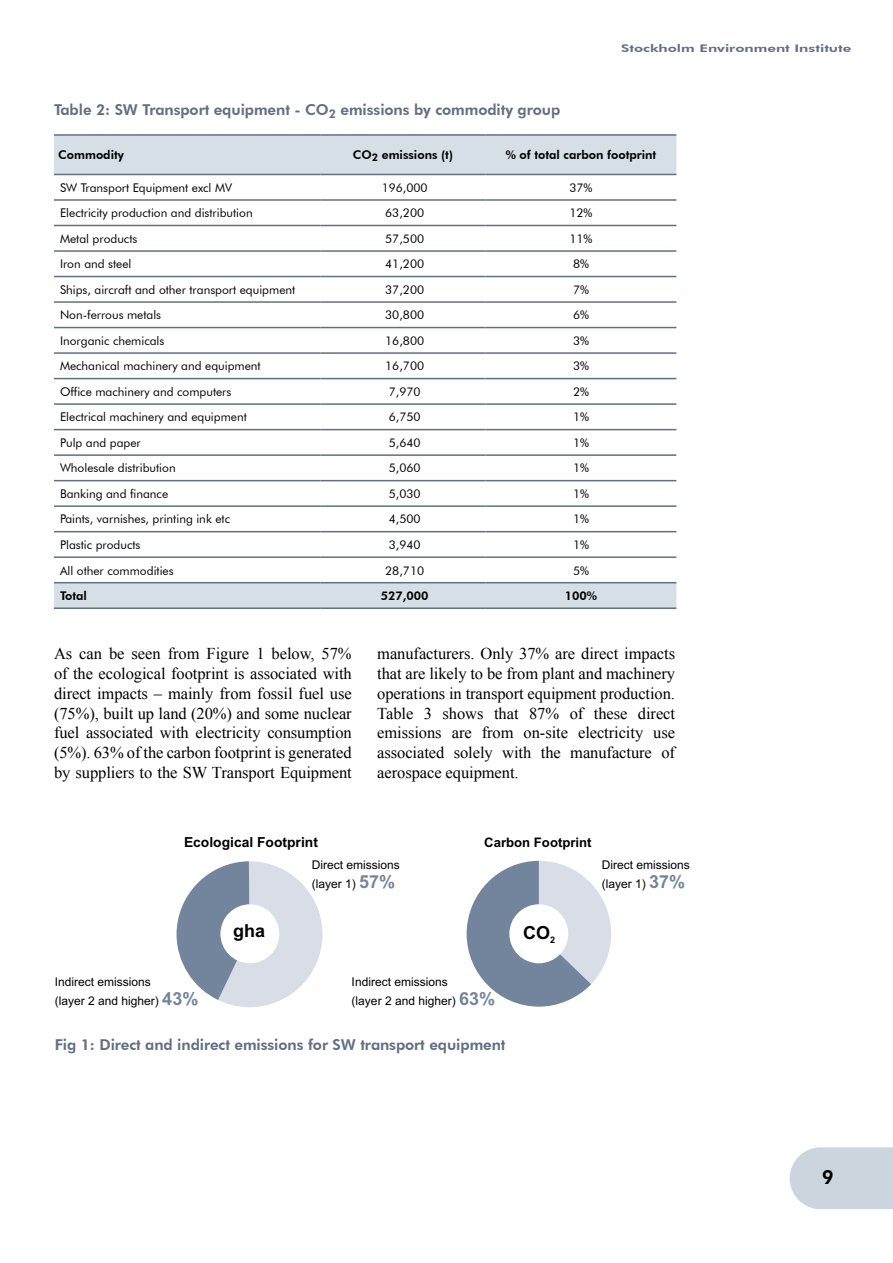
<style>
.page{position:relative;width:893px;height:1263px;background:#fff}
.page>*{position:absolute;margin:0;border:0;box-sizing:border-box;transform-origin:0 0}
.t1{font:800 19.5px "Futura BT";color:#000}
.t2{font:700 18px "Arial";color:#000}
.t3{font:16.5px/19.8px "Times New Roman";letter-spacing:-.005em;color:#000;text-align:justify}
.t4{font:800 15px "Futura BT";letter-spacing:-.005em;color:#616f85}
.t5{font:700 13.8px "Arial";color:#000}
.t6{font:700 13.2px "Arial";color:#000}
.t7{font:12px "Futura BT";color:#000}
.t8{font:12px/18.9px "Arial";color:#000}
.t9{font:800 12px "Futura BT";color:#000}
.t10{font:800 10.5px "Futura BT";color:#616f85;scale:1.43 1}
.s1{font-weight:700;font-size:18px;color:#72859d}
</style>
<div class="page">
<svg style="left:790px;top:1147px;width:103px;height:62px;background:#cfd7df"></svg>
<svg style="left:54px;top:136px;width:622px;height:471px"></svg>
<hr style="left:54px;top:199px;width:266px;height:2px;background:#616f85">
<hr style="left:320px;top:199px;width:166px;height:2px;background:#616f85">
<hr style="left:486px;top:199px;width:190px;height:2px;background:#616f85">
<hr style="left:54px;top:225px;width:266px;height:1px;background:#616f85">
<hr style="left:320px;top:225px;width:166px;height:1px;background:#616f85">
<hr style="left:486px;top:225px;width:190px;height:1px;background:#616f85">
<hr style="left:54px;top:250px;width:266px;height:2px;background:#616f85">
<hr style="left:320px;top:250px;width:166px;height:2px;background:#616f85">
<hr style="left:486px;top:250px;width:190px;height:2px;background:#616f85">
<hr style="left:54px;top:276px;width:266px;height:1px;background:#616f85">
<hr style="left:320px;top:276px;width:166px;height:1px;background:#616f85">
<hr style="left:486px;top:276px;width:190px;height:1px;background:#616f85">
<hr style="left:54px;top:301px;width:266px;height:2px;background:#616f85">
<hr style="left:320px;top:301px;width:166px;height:2px;background:#616f85">
<hr style="left:486px;top:301px;width:190px;height:2px;background:#616f85">
<hr style="left:54px;top:327px;width:266px;height:1px;background:#616f85">
<hr style="left:320px;top:327px;width:166px;height:1px;background:#616f85">
<hr style="left:486px;top:327px;width:190px;height:1px;background:#616f85">
<hr style="left:54px;top:352px;width:266px;height:2px;background:#616f85">
<hr style="left:320px;top:352px;width:166px;height:2px;background:#616f85">
<hr style="left:486px;top:352px;width:190px;height:2px;background:#616f85">
<hr style="left:54px;top:378px;width:266px;height:1px;background:#616f85">
<hr style="left:320px;top:378px;width:166px;height:1px;background:#616f85">
<hr style="left:486px;top:378px;width:190px;height:1px;background:#616f85">
<hr style="left:54px;top:403px;width:266px;height:2px;background:#616f85">
<hr style="left:320px;top:403px;width:166px;height:2px;background:#616f85">
<hr style="left:486px;top:403px;width:190px;height:2px;background:#616f85">
<hr style="left:54px;top:429px;width:266px;height:1px;background:#616f85">
<hr style="left:320px;top:429px;width:166px;height:1px;background:#616f85">
<hr style="left:486px;top:429px;width:190px;height:1px;background:#616f85">
<hr style="left:54px;top:454px;width:266px;height:2px;background:#616f85">
<hr style="left:320px;top:454px;width:166px;height:2px;background:#616f85">
<hr style="left:486px;top:454px;width:190px;height:2px;background:#616f85">
<hr style="left:54px;top:480px;width:266px;height:1px;background:#616f85">
<hr style="left:320px;top:480px;width:166px;height:1px;background:#616f85">
<hr style="left:486px;top:480px;width:190px;height:1px;background:#616f85">
<hr style="left:54px;top:505px;width:266px;height:2px;background:#616f85">
<hr style="left:320px;top:505px;width:166px;height:2px;background:#616f85">
<hr style="left:486px;top:505px;width:190px;height:2px;background:#616f85">
<hr style="left:54px;top:531px;width:266px;height:1px;background:#616f85">
<hr style="left:320px;top:531px;width:166px;height:1px;background:#616f85">
<hr style="left:486px;top:531px;width:190px;height:1px;background:#616f85">
<hr style="left:54px;top:556px;width:266px;height:2px;background:#616f85">
<hr style="left:320px;top:556px;width:166px;height:2px;background:#616f85">
<hr style="left:486px;top:556px;width:190px;height:2px;background:#616f85">
<hr style="left:54px;top:582px;width:266px;height:1px;background:#616f85">
<hr style="left:320px;top:582px;width:166px;height:1px;background:#616f85">
<hr style="left:486px;top:582px;width:190px;height:1px;background:#616f85">
<hr style="left:54px;top:607px;width:266px;height:2px;background:#616f85">
<hr style="left:320px;top:607px;width:166px;height:2px;background:#616f85">
<hr style="left:486px;top:607px;width:190px;height:2px;background:#616f85">
<hr style="left:54px;top:134px;width:266px;height:2px;background:#616f85">
<hr style="left:320px;top:134px;width:166px;height:2px;background:#616f85">
<hr style="left:486px;top:134px;width:190px;height:2px;background:#616f85">
<hr style="left:54px;top:174px;width:266px;height:1px;background:#616f85">
<hr style="left:320px;top:174px;width:166px;height:1px;background:#616f85">
<hr style="left:486px;top:174px;width:190px;height:1px;background:#616f85">
<svg style="left:177px;top:861px;width:145px;height:146px"></svg>
<svg style="left:467px;top:861px;width:144px;height:146px"></svg>
<div style="left:220px;top:904px;width:59px;height:59px;background:#fff;border-radius:50%"></div>
<div style="left:509px;top:904px;width:59px;height:59px;background:#fff;border-radius:50%"></div>
<p class="t4" style="left:54px;top:100px;width:508px">Table 2: SW Transport equipment - CO<sub>2</sub> emissions by commodity group</p>
<p class="t10" style="left:621px;top:42px;width:163px">Stockholm Environment Institute</p>
<p class="t9" style="left:58px;top:148px;width:67px">Commodity</p>
<p class="t9" style="left:353px;top:148px;width:102px">CO<sub>2</sub> emissions (t)</p>
<p class="t9" style="left:506px;top:148px;width:152px">% of total carbon footprint</p>
<p class="t7" style="left:60px;top:180px;width:174px">SW Transport Equipment excl MV</p>
<p class="t7" style="left:382px;top:180px;width:48px">196,000</p>
<p class="t7" style="left:569px;top:180px;width:25px">37%</p>
<p class="t7" style="left:60px;top:206px;width:194px">Electricity production and distribution</p>
<p class="t7" style="left:385px;top:206px;width:40px">63,200</p>
<p class="t7" style="left:569px;top:206px;width:25px">12%</p>
<p class="t7" style="left:60px;top:231px;width:79px">Metal products</p>
<p class="t7" style="left:385px;top:231px;width:40px">57,500</p>
<p class="t7" style="left:569px;top:231px;width:25px">11%</p>
<p class="t7" style="left:60px;top:257px;width:73px">Iron and steel</p>
<p class="t7" style="left:385px;top:257px;width:40px">41,200</p>
<p class="t7" style="left:573px;top:257px;width:17px">8%</p>
<p class="t7" style="left:60px;top:282px;width:237px">Ships, aircraft and other transport equipment</p>
<p class="t7" style="left:385px;top:282px;width:40px">37,200</p>
<p class="t7" style="left:573px;top:282px;width:17px">7%</p>
<p class="t7" style="left:60px;top:308px;width:103px">Non-ferrous metals</p>
<p class="t7" style="left:385px;top:308px;width:40px">30,800</p>
<p class="t7" style="left:573px;top:308px;width:17px">6%</p>
<p class="t7" style="left:60px;top:333px;width:106px">Inorganic chemicals</p>
<p class="t7" style="left:385px;top:333px;width:40px">16,800</p>
<p class="t7" style="left:573px;top:333px;width:17px">3%</p>
<p class="t7" style="left:60px;top:359px;width:202px">Mechanical machinery and equipment</p>
<p class="t7" style="left:385px;top:359px;width:40px">16,700</p>
<p class="t7" style="left:573px;top:359px;width:17px">3%</p>
<p class="t7" style="left:60px;top:384px;width:173px">Office machinery and computers</p>
<p class="t7" style="left:389px;top:384px;width:33px">7,970</p>
<p class="t7" style="left:573px;top:384px;width:17px">2%</p>
<p class="t7" style="left:60px;top:410px;width:188px">Electrical machinery and equipment</p>
<p class="t7" style="left:389px;top:410px;width:33px">6,750</p>
<p class="t7" style="left:573px;top:410px;width:17px">1%</p>
<p class="t7" style="left:60px;top:435px;width:82px">Pulp and paper</p>
<p class="t7" style="left:389px;top:435px;width:33px">5,640</p>
<p class="t7" style="left:573px;top:435px;width:17px">1%</p>
<p class="t7" style="left:60px;top:461px;width:117px">Wholesale distribution</p>
<p class="t7" style="left:389px;top:461px;width:33px">5,060</p>
<p class="t7" style="left:573px;top:461px;width:17px">1%</p>
<p class="t7" style="left:60px;top:486px;width:110px">Banking and finance</p>
<p class="t7" style="left:389px;top:486px;width:33px">5,030</p>
<p class="t7" style="left:573px;top:486px;width:17px">1%</p>
<p class="t7" style="left:60px;top:512px;width:172px">Paints, varnishes, printing ink etc</p>
<p class="t7" style="left:389px;top:512px;width:33px">4,500</p>
<p class="t7" style="left:573px;top:512px;width:17px">1%</p>
<p class="t7" style="left:60px;top:537px;width:82px">Plastic products</p>
<p class="t7" style="left:389px;top:537px;width:33px">3,940</p>
<p class="t7" style="left:573px;top:537px;width:17px">1%</p>
<p class="t7" style="left:60px;top:563px;width:115px">All other commodities</p>
<p class="t7" style="left:385px;top:563px;width:40px">28,710</p>
<p class="t7" style="left:573px;top:563px;width:17px">5%</p>
<p class="t9" style="left:60px;top:588px;width:29px">Total</p>
<p class="t9" style="left:381px;top:588px;width:49px">527,000</p>
<p class="t9" style="left:565px;top:588px;width:34px">100%</p>
<p class="t3" style="left:54px;top:643px;width:299px">As can be seen from Figure 1 below, 57% of the ecological footprint is associated with direct impacts – mainly from fossil fuel use (75%), built up land (20%) and some nuclear fuel associated with electricity consumption (5%). 63% of the carbon footprint is generated by suppliers to the SW Transport Equipment</p>
<p class="t3" style="left:377px;top:643px;width:299px">manufacturers. Only 37% are direct impacts that are likely to be from plant and machinery operations in transport equipment production.<br>Table 3 shows that 87% of these direct emissions are from on-site electricity use associated solely with the manufacture of aerospace equipment.</p>
<p class="t5" style="left:184px;top:833px;width:135px">Ecological Footprint</p>
<p class="t8" style="left:312px;top:857px;width:90px">Direct emissions (layer 1) <span class="s1">57%</span></p>
<p class="t6" style="left:484px;top:834px;width:109px">Carbon Footprint</p>
<p class="t8" style="left:602px;top:857px;width:90px">Direct emissions (layer 1) <span class="s1">37%</span></p>
<p class="t2" style="left:233px;top:919px;width:34px">gha</p>
<p class="t2" style="left:523px;top:921px;width:34px">CO<sub>2</sub></p>
<p class="t8" style="left:55px;top:973px;width:145px">Indirect emissions<br>(layer 2 and higher) <span class="s1">43%</span></p>
<p class="t8" style="left:352px;top:973px;width:145px">Indirect emissions<br>(layer 2 and higher) <span class="s1">63%</span></p>
<p class="t4" style="left:55px;top:1036px;width:452px">Fig 1: Direct and indirect emissions for SW transport equipment</p>
<p class="t1" style="left:822px;top:1165px;width:13px">9</p>
</div>
